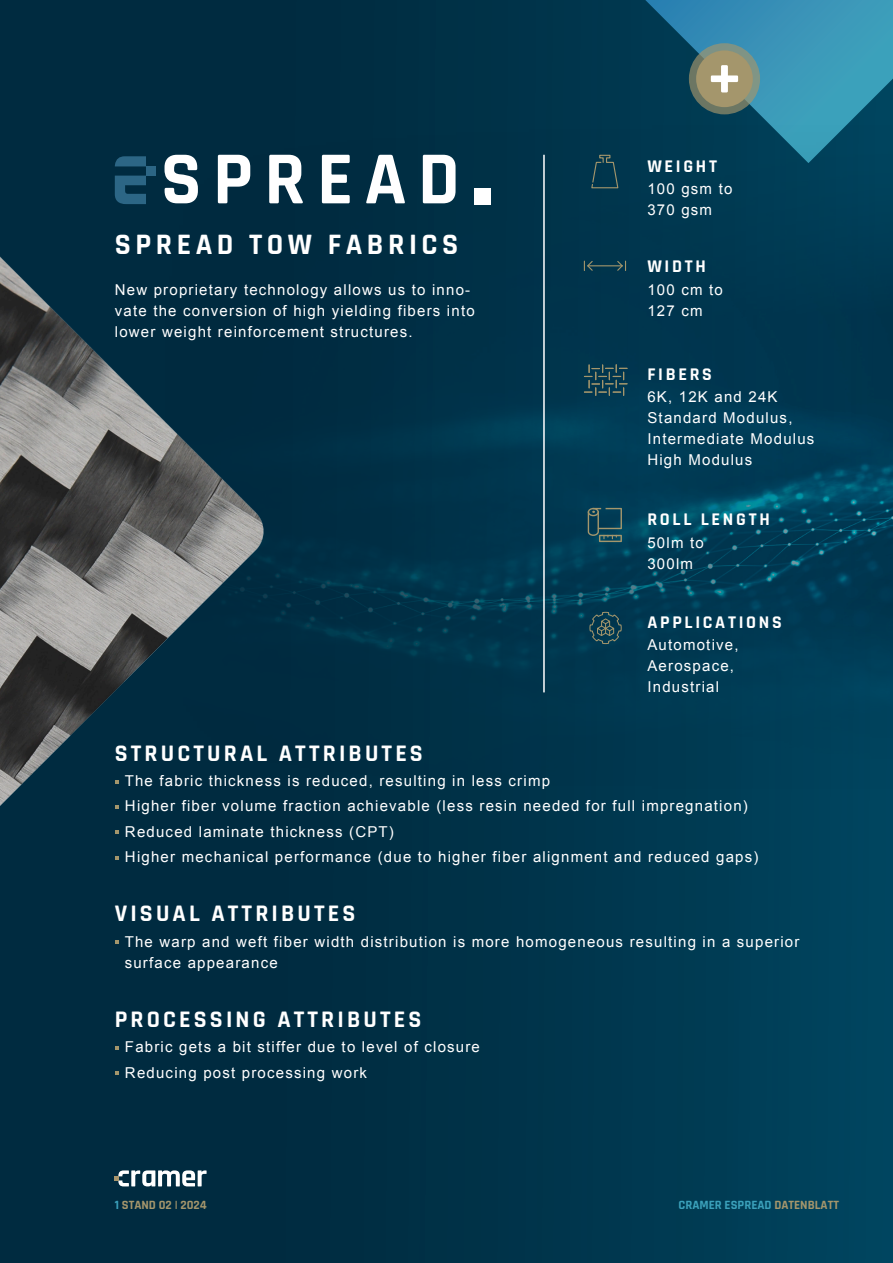
<style>
.page{position:relative;width:893px;height:1263px;background:#fff}
.page>*{position:absolute;margin:0;border:0;box-sizing:border-box;transform-origin:0 0}
.t1{font:700 30px "Rajdhani";letter-spacing:.15em;color:#fff}
.t2{font:700 24px "Rajdhani";letter-spacing:.13em;color:#fff}
.t3{font:700 18px "Rajdhani";letter-spacing:.15em;color:#fff}
.t4{font:15px/21px "Arial";letter-spacing:.08em;color:#fff}
.t5{font:700 12.75px "Rajdhani";color:#3ba1bb}
.t6{font:700 12.75px "Rajdhani";color:#a4966c}
.s1{color:#3ba1bb}
.s2{color:#a4966c}
</style>
<div class="page">
<div style="left:0;top:0;width:893px;height:1263px;background:linear-gradient(to right,#002539,#00415b)"></div>
<img style="left:0;top:102px;width:893px;height:711px">
<svg style="left:115px;top:176px;width:31px;height:28px"></svg>
<svg style="left:115px;top:156px;width:31px;height:10px"></svg>
<div style="left:146px;top:166px;width:9px;height:10px;background:#2c6685"></div>
<svg style="left:165px;top:155px;width:291px;height:48px"></svg>
<div style="left:475px;top:188px;width:16px;height:16px;background:#fff"></div>
<svg style="left:115px;top:940px;width:3px;height:4px"></svg>
<svg style="left:115px;top:1046px;width:3px;height:4px"></svg>
<svg style="left:115px;top:1071px;width:3px;height:4px"></svg>
<hr style="left:543px;top:155px;width:2px;height:537px;background:#fff">
<svg style="left:589px;top:612px;width:33px;height:32px"></svg>
<svg style="left:584px;top:365px;width:43px;height:30px"></svg>
<svg style="left:588px;top:508px;width:34px;height:34px"></svg>
<svg style="left:591px;top:155px;width:27px;height:33px"></svg>
<hr style="left:588px;top:265px;width:34px;height:1px;background:#a4966c">
<svg style="left:616px;top:261px;width:10px;height:10px"></svg>
<svg style="left:584px;top:261px;width:10px;height:10px"></svg>
<svg style="left:645px;top:0;width:248px;height:163px;background:#2d758d"></svg>
<img style="left:0;top:233px;width:275px;height:598px">
<svg style="left:115px;top:1170px;width:91px;height:16px"></svg>
<p class="t3" style="left:647px;top:155px;width:71px">WEIGHT</p>
<h1 class="t1" style="left:115px;top:226px;width:345px">SPREAD TOW FABRICS</h1>
<p class="t4" style="left:115px;top:279px;width:361px">New proprietary technology allows us to inno&shy;vate the conversion of high yielding fibers into lower weight reinforcement structures.</p>
<p class="t4" style="left:647px;top:178px;width:87px">100 gsm to<br>370 gsm</p>
<p class="t3" style="left:647px;top:255px;width:60px">WIDTH</p>
<p class="t4" style="left:647px;top:279px;width:77px">100 cm to<br>127 cm</p>
<p class="t3" style="left:647px;top:363px;width:66px">FIBERS</p>
<p class="t4" style="left:647px;top:387px;width:169px">6K, 12K and 24K<br>Standard Modulus,<br>Intermediate Modulus<br>High Modulus</p>
<p class="t3" style="left:647px;top:508px;width:124px">ROLL LENGTH</p>
<p class="t4" style="left:647px;top:532px;width:58px">50lm to<br>300lm</p>
<p class="t3" style="left:647px;top:611px;width:136px">APPLICATIONS</p>
<p class="t4" style="left:647px;top:635px;width:93px">Automotive,<br>Aerospace,<br>Industrial</p>
<h2 class="t2" style="left:115px;top:738px;width:310px">STRUCTURAL ATTRIBUTES</h2>
<p class="t4" style="left:125px;top:768px;width:635px;line-height:25.2px">The fabric thickness is reduced, resulting in less crimp<br>Higher fiber volume fraction achievable (less resin needed for full impregnation)<br>Reduced laminate thickness (CPT)<br>Higher mechanical performance (due to higher fiber alignment and reduced gaps)</p>
<h2 class="t2" style="left:115px;top:899px;width:242px">VISUAL ATTRIBUTES</h2>
<p class="t4" style="left:125px;top:931px;width:676px">The warp and weft fiber width distribution is more homogeneous resulting in a superior surface appearance</p>
<h2 class="t2" style="left:115px;top:1005px;width:308px">PROCESSING ATTRIBUTES</h2>
<p class="t4" style="left:125px;top:1034px;width:356px;line-height:25.2px">Fabric gets a bit stiffer due to level of closure<br>Reducing post processing work</p>
<p class="t6" style="left:115px;top:1197px;width:93px"><span class="s1">1</span> STAND 02 | 2024</p>
<p class="t5" style="left:678px;top:1197px;width:162px">CRAMER ESPREAD <span class="s2">DATENBLATT</span></p>
</div>
